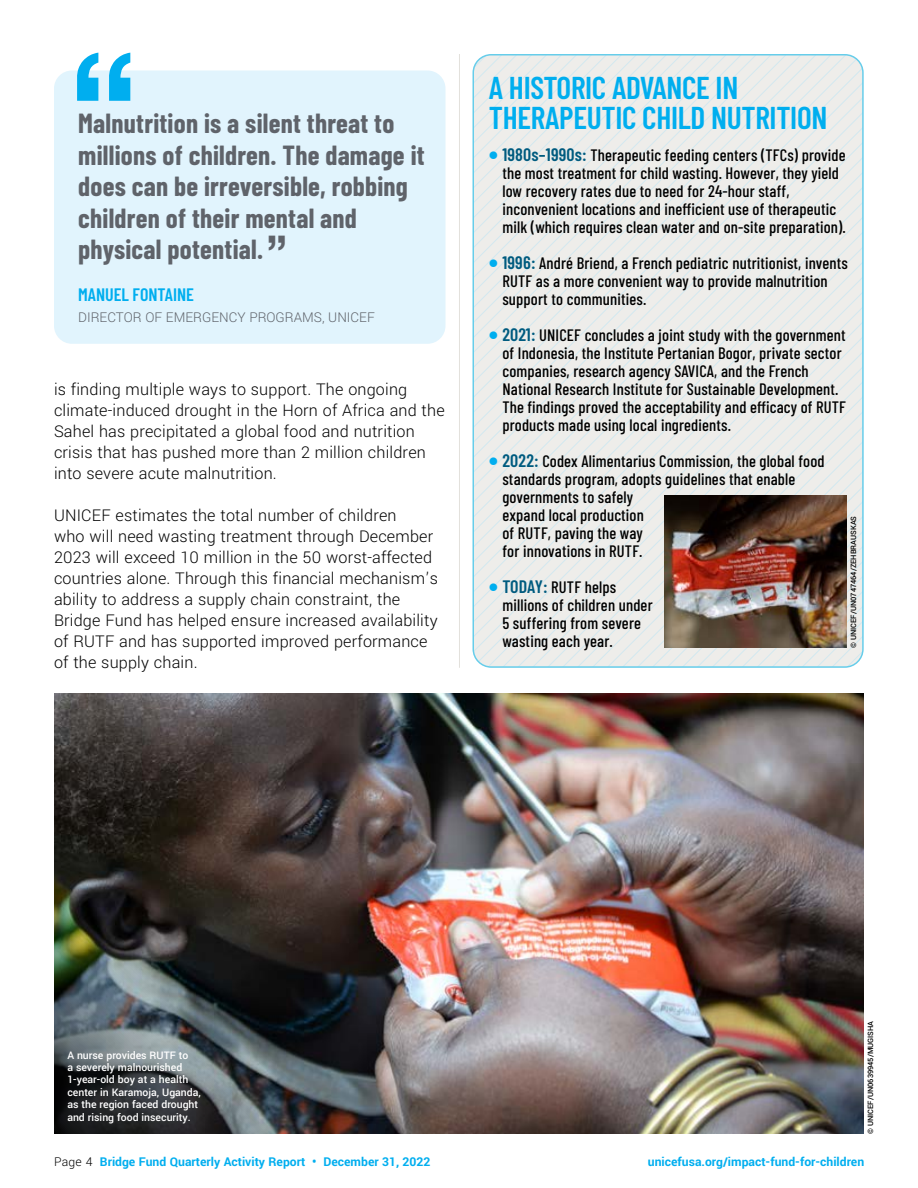
<style>
.page{position:relative;width:918px;height:1188px;background:#fff}
.page>*{position:absolute;margin:0;border:0;box-sizing:border-box;transform-origin:0 0}
.t1{font:700 150px "Helvetica Neue";color:#00aeef}
.t2{font:700 45px "Helvetica Neue";color:#5f636a}
.t3{font:600 31.5px/30px "Barlow Condensed";letter-spacing:-.01em;color:#00aeef}
.t4{font:700 27px/31.5px "Barlow Condensed";letter-spacing:.01em;color:#5f636a}
.t5{font:300 18px/21px "Yantramanav";letter-spacing:.01em;color:#000}
.t6{font:600 18px "Barlow Condensed";color:#00aeef}
.t7{font:500 16.5px/18px "Barlow Condensed";letter-spacing:.01em;color:#000}
.t8{font:300 15px "Yantramanav";color:#5f636a}
.t9{font:700 13.5px "Yantramanav";color:#00aeef}
.t10{font:500 11.7px/12.5px "Yantramanav";color:#fff}
.t11{font:500 8.25px "Yantramanav";color:#000}
.s1{font-weight:600;font-size:18px;color:#005b7f}
.s2{font-weight:300;color:#000}
</style>
<div class="page">
<hr style="left:459px;top:54px;width:1px;height:614px;background:#e3e1dc">
<img style="left:54px;top:693px;width:810px;height:441px">
<img style="left:54px;top:850px;width:281px;height:284px">
<div style="left:54px;top:70px;width:392px;height:274px;background:#e1f4fd;border-radius:18px"></div>
<svg style="left:475px;top:370px;width:386px;height:15px;background:#ebecea"></svg>
<svg style="left:475px;top:385px;width:386px;height:15px;background:#ebecea"></svg>
<svg style="left:475px;top:400px;width:386px;height:15px;background:#ebecea"></svg>
<svg style="left:475px;top:415px;width:386px;height:15px;background:#ebecea"></svg>
<svg style="left:475px;top:430px;width:386px;height:15px;background:#ebecea"></svg>
<svg style="left:475px;top:445px;width:386px;height:15px;background:#ebecea"></svg>
<svg style="left:475px;top:460px;width:386px;height:15px;background:#ebecea"></svg>
<svg style="left:475px;top:475px;width:386px;height:15px;background:#ebecea"></svg>
<svg style="left:475px;top:490px;width:386px;height:15px;background:#eaebe9"></svg>
<svg style="left:475px;top:505px;width:386px;height:15px;background:#eaebe9"></svg>
<svg style="left:475px;top:520px;width:386px;height:15px;background:#eaebe9"></svg>
<svg style="left:475px;top:535px;width:386px;height:15px;background:#eaebe9"></svg>
<svg style="left:475px;top:550px;width:386px;height:15px;background:#eaebe9"></svg>
<svg style="left:475px;top:160px;width:386px;height:209px;background:#eaecea"></svg>
<img style="left:665px;top:495px;width:182px;height:70px">
<svg style="left:473px;top:55px;width:390px;height:105px;background:#e7ebea"></svg>
<svg style="left:490px;top:259px;width:19px;height:9px"></svg>
<svg style="left:490px;top:331px;width:19px;height:9px"></svg>
<svg style="left:490px;top:457px;width:19px;height:9px"></svg>
<img style="left:473px;top:565px;width:390px;height:102px">
<h1 class="t1" style="left:69px;top:-11px;width:71px">“</h1>
<h3 class="t4" style="left:78px;top:106px;width:348px">Malnutrition is a silent threat to millions of children. The damage it does can be irreversible, robbing children of their mental and physical potential.</h3>
<p class="t6" style="left:78px;top:282px;width:117px">MANUEL FONTAINE</p>
<p class="t8" style="left:78px;top:309px;width:298px">DIRECTOR OF EMERGENCY PROGRAMS, UNICEF</p>
<h2 class="t2" style="left:266px;top:216px;width:22px">”</h2>
<p class="t5" style="left:54px;top:379px;width:392px">is finding multiple ways to support. The ongoing climate-induced drought in the Horn of Africa and the Sahel has precipitated a global food and nutrition crisis that has pushed more than 2 million children into severe acute malnutrition.</p>
<p class="t5" style="left:54px;top:505px;width:386px">UNICEF estimates the total number of children<br>who will need wasting treatment through December 2023 will exceed 10 million in the 50 worst-affected countries alone. Through this financial mechanism’s ability to address a supply chain constraint, the Bridge Fund has helped ensure increased availability of RUTF and has supported improved performance of the supply chain.</p>
<h3 class="t3" style="left:489px;top:71px;width:340px">A HISTORIC ADVANCE IN<br>THERAPEUTIC CHILD NUTRITION</h3>
<p class="t7" style="left:502px;top:145px;width:345px"><span class="s1">1980s–1990s:</span> Therapeutic feeding centers (TFCs) provide the most treatment for child wasting. However, they yield low recovery rates due to need for 24-hour staff, inconvenient locations and inefficient use of therapeutic milk (which requires clean water and on-site preparation).</p>
<p class="t7" style="left:502px;top:253px;width:347px"><span class="s1">1996:</span> André Briend, a French pediatric nutritionist, invents<br>RUTF as a more convenient way to provide malnutrition support to communities.</p>
<p class="t7" style="left:502px;top:325px;width:345px"><span class="s1">2021:</span> UNICEF concludes a joint study with the government of Indonesia, the Institute Pertanian Bogor, private sector companies, research agency SAVICA, and the French National Research Institute for Sustainable Development.<br>The findings proved the acceptability and efficacy of RUTF products made using local ingredients.</p>
<p class="t7" style="left:502px;top:451px;width:324px"><span class="s1">2022:</span> Codex Alimentarius Commission, the global food standards program, adopts guidelines that enable governments to safely<br>expand local production<br>of RUTF, paving the way<br>for innovations in RUTF.</p>
<p class="t7" style="left:502px;top:577px;width:152px"><span class="s1">TODAY:</span> RUTF helps millions of children under<br>5 suffering from severe wasting each year.</p>
<p class="t11" style="left:848px;top:648px;width:134px;rotate:-90deg">© UNICEF/UN0747464/ZEHBRAUSKAS</p>
<p class="t10" style="left:67px;top:1049px;width:135px">A nurse provides RUTF to<br>a severely malnourished<br>1-year-old boy at a health center in Karamoja, Uganda, as the region faced drought and rising food insecurity.</p>
<p class="t11" style="left:865px;top:1134px;width:115px;rotate:-90deg">© UNICEF/UN0639945/MUGISHA</p>
<p class="t9" style="left:54px;top:1154px;width:378px"><span class="s2">Page 4</span> Bridge Fund Quarterly Activity Report • December 31, 2022</p>
<p class="t9" style="left:648px;top:1154px;width:218px">unicefusa.org/impact-fund-for-children</p>
</div>
